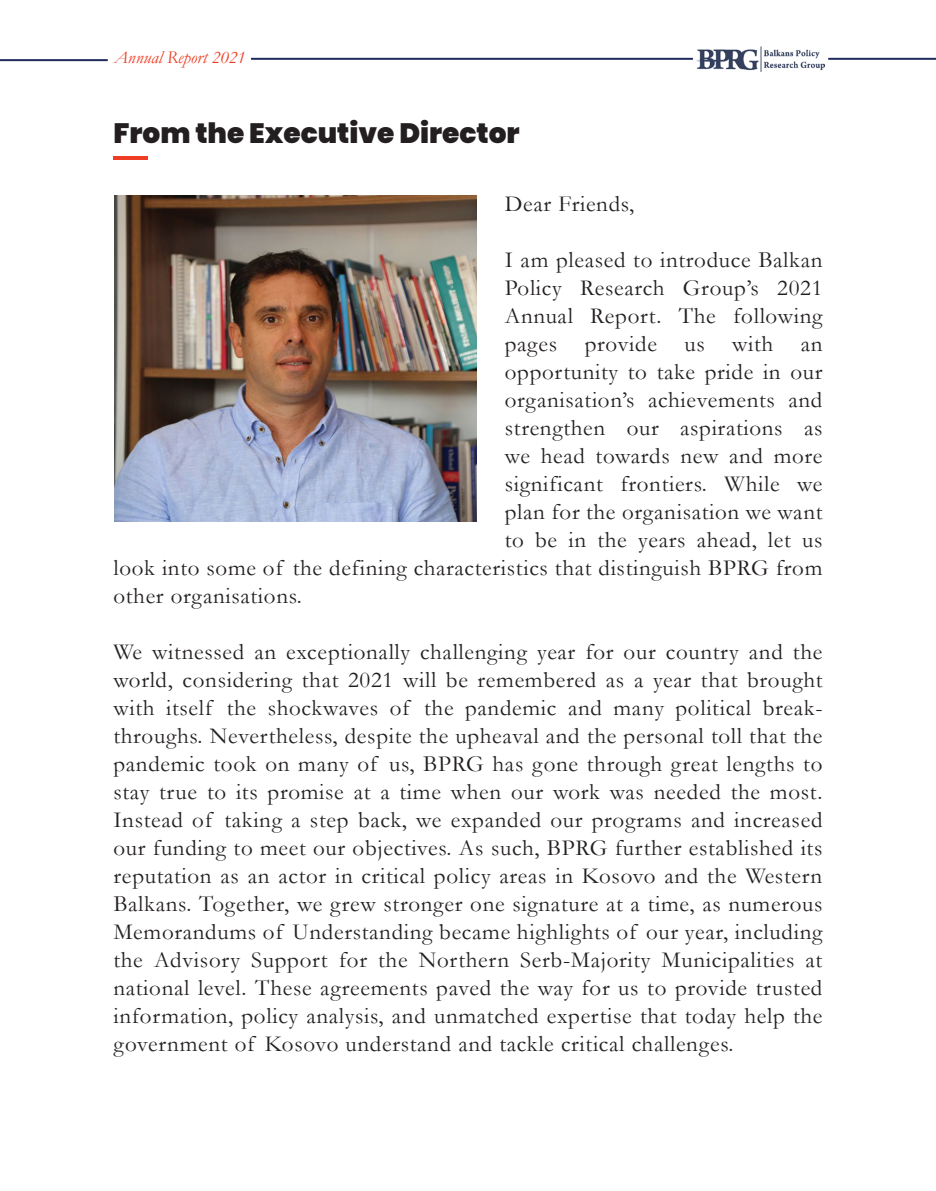
<style>
.page{position:relative;width:936px;height:1191px;background:#fff}
.page>*{position:absolute;margin:0;border:0;box-sizing:border-box;transform-origin:0 0}
.Heading_2{font:900 28px "Poppins";color:#231f20}
.Body_Text{font:23px/28px "Garamond";letter-spacing:.03em;color:#231f20;text-align:justify}
.t1{font:italic 18px "Garamond";color:#ef3d25}
</style>
<div class="page">
<hr style="left:0;top:59px;width:108px;height:2px;background:#202b5d">
<hr style="left:828px;top:58px;width:107px;height:2px;background:#202b5d">
<hr style="left:251px;top:58px;width:442px;height:2px;background:#202b5d">
<img style="left:696px;top:46px;width:128px;height:25px">
<hr style="left:113px;top:156px;width:35px;height:4px;background:#ef3d25">
<img style="left:114px;top:196px;width:362px;height:326px">
<p class="t1" style="left:114px;top:45px;width:133px">Annual Report 2021</p>
<p class="Heading_2" style="left:113px;top:117px;width:408px">From the Executive Director</p>
<p class="Body_Text" style="left:505px;top:189px;width:131px">Dear Friends,</p>
<p class="Body_Text" style="left:505px;top:245px;width:319px">I am pleased to introduce Balkan</p>
<p class="Body_Text" style="left:505px;top:273px;width:319px">Policy Research Group’s 2021</p>
<p class="Body_Text" style="left:505px;top:301px;width:319px">Annual Report. The following</p>
<p class="Body_Text" style="left:505px;top:329px;width:319px">pages provide us with an</p>
<p class="Body_Text" style="left:505px;top:357px;width:319px">opportunity to take pride in our</p>
<p class="Body_Text" style="left:505px;top:385px;width:319px">organisation’s achievements and</p>
<p class="Body_Text" style="left:505px;top:413px;width:319px">strengthen our aspirations as</p>
<p class="Body_Text" style="left:505px;top:441px;width:319px">we head towards new and more</p>
<p class="Body_Text" style="left:505px;top:469px;width:319px">significant frontiers. While we</p>
<p class="Body_Text" style="left:505px;top:497px;width:319px">plan for the organisation we want</p>
<p class="Body_Text" style="left:505px;top:525px;width:319px">to be in the years ahead, let us</p>
<p class="Body_Text" style="left:113px;top:553px;width:710px">look into some of the defining characteristics that distinguish BPRG from</p>
<p class="Body_Text" style="left:113px;top:581px;width:190px">other organisations.</p>
<p class="Body_Text" style="left:113px;top:637px;width:710px">We witnessed an exceptionally challenging year for our country and the world, considering that 2021 will be remembered as a year that brought with itself the shockwaves of the pandemic and many political break&shy;throughs. Nevertheless, despite the upheaval and the personal toll that the pandemic took on many of us, BPRG has gone through great lengths to stay true to its promise at a time when our work was needed the most.<br>Instead of taking a step back, we expanded our programs and increased our funding to meet our objectives. As such, BPRG further established its reputation as an actor in critical policy areas in Kosovo and the Western Balkans. Together, we grew stronger one signature at a time, as numerous Memorandums of Understanding became highlights of our year, including the Advisory Support for the Northern Serb-Majority Municipalities at national level. These agreements paved the way for us to provide trusted information, policy analysis, and unmatched expertise that today help the government of Kosovo understand and tackle critical challenges.</p>
</div>
